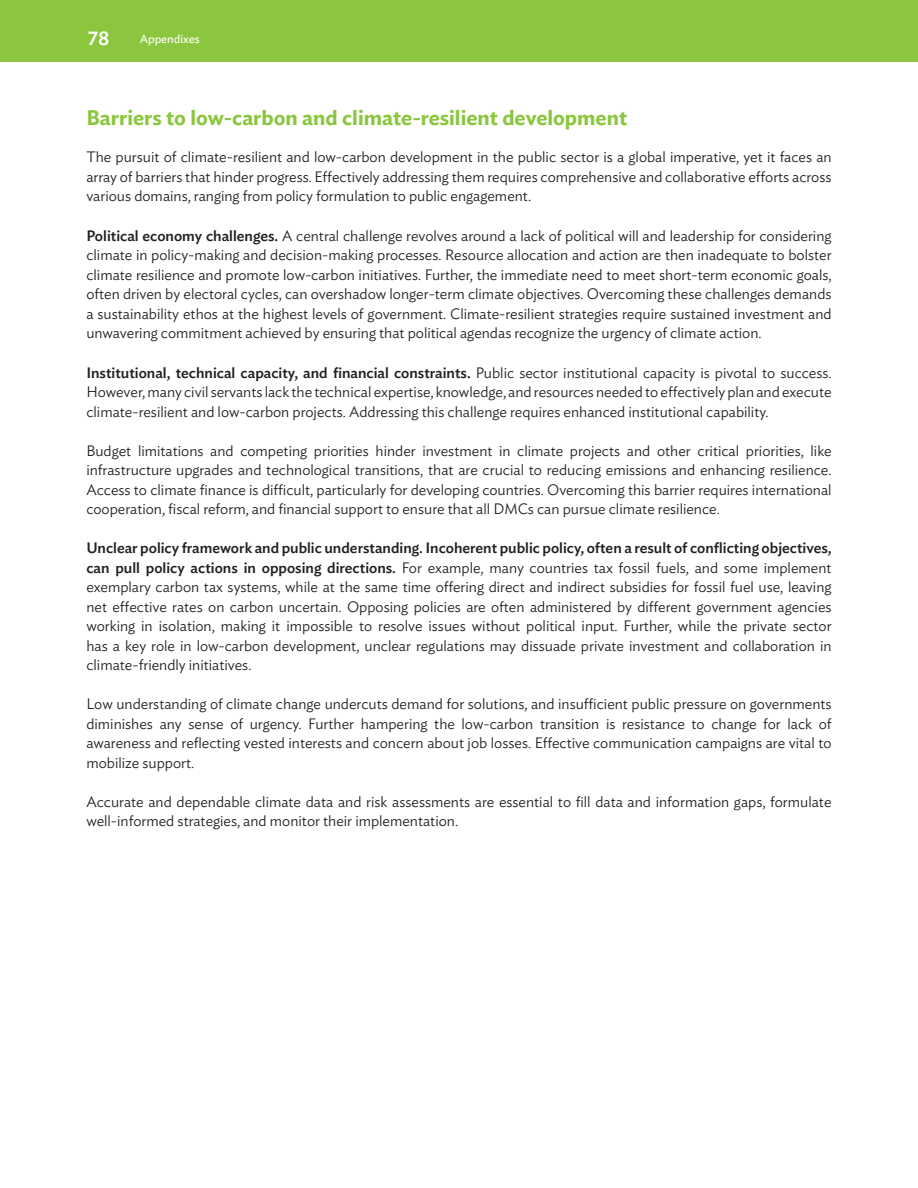
<style>
.page{position:relative;width:918px;height:1188px;background:#fff}
.page>*{position:absolute;margin:0;border:0;box-sizing:border-box;transform-origin:0 0}
.t1{font:600 21px "Ideal Sans";color:#8bc63e}
.t2{font:500 19.5px "Ideal Sans";color:#fff}
.t3{font:300 15px/19.5px "Ideal Sans";color:#231f20;text-align:justify}
.t4{font:12px "Ideal Sans";color:#fff}
.s1{font-weight:500}
</style>
<div class="page">
<div style="left:0;top:0;width:918px;height:62px;background:#8bc63e"></div>
<h2 class="t2" style="left:88px;top:23px;width:23px">78</h2>
<p class="t4" style="left:140px;top:29px;width:62px">Appendixes</p>
<h1 class="t1" style="left:86px;top:101px;width:542px">Barriers to low-carbon and climate-resilient development</h1>
<p class="t3" style="left:86px;top:146px;width:747px">The pursuit of climate-resilient and low-carbon development in the public sector is a global imperative, yet it faces an array of barriers that hinder progress. Effectively addressing them requires comprehensive and collaborative efforts across various domains, ranging from policy formulation to public engagement.</p>
<p class="t3" style="left:86px;top:224px;width:747px"><span class="s1">Political economy challenges.</span> A central challenge revolves around a lack of political will and leadership for considering climate in policy-making and decision-making processes. Resource allocation and action are then inadequate to bolster climate resilience and promote low-carbon initiatives. Further, the immediate need to meet short-term economic goals, often driven by electoral cycles, can overshadow longer-term climate objectives. Overcoming these challenges demands a sustainability ethos at the highest levels of government. Climate-resilient strategies require sustained investment and unwavering commitment achieved by ensuring that political agendas recognize the urgency of climate action.</p>
<p class="t3" style="left:86px;top:361px;width:747px"><span class="s1">Institutional, technical capacity, and financial constraints.</span> Public sector institutional capacity is pivotal to success.<br>However, many civil servants lack the technical expertise, knowledge, and resources needed to effectively plan and execute climate-resilient and low-carbon projects. Addressing this challenge requires enhanced institutional capability.</p>
<p class="t3" style="left:86px;top:439px;width:747px">Budget limitations and competing priorities hinder investment in climate projects and other critical priorities, like infrastructure upgrades and technological transitions, that are crucial to reducing emissions and enhancing resilience.<br>Access to climate finance is difficult, particularly for developing countries. Overcoming this barrier requires international cooperation, fiscal reform, and financial support to ensure that all DMCs can pursue climate resilience.</p>
<p class="t3" style="left:86px;top:537px;width:747px"><span class="s1">Unclear policy framework and public understanding. Incoherent public policy, often a result of conflicting objectives, can pull policy actions in opposing directions.</span> For example, many countries tax fossil fuels, and some implement exemplary carbon tax systems, while at the same time offering direct and indirect subsidies for fossil fuel use, leaving net effective rates on carbon uncertain. Opposing policies are often administered by different government agencies working in isolation, making it impossible to resolve issues without political input. Further, while the private sector has a key role in low-carbon development, unclear regulations may dissuade private investment and collaboration in climate-friendly initiatives.</p>
<p class="t3" style="left:86px;top:693px;width:747px">Low understanding of climate change undercuts demand for solutions, and insufficient public pressure on governments diminishes any sense of urgency. Further hampering the low-carbon transition is resistance to change for lack of awareness and reflecting vested interests and concern about job losses. Effective communication campaigns are vital to mobilize support.</p>
<p class="t3" style="left:86px;top:791px;width:747px">Accurate and dependable climate data and risk assessments are essential to fill data and information gaps, formulate well-informed strategies, and monitor their implementation.</p>
</div>
